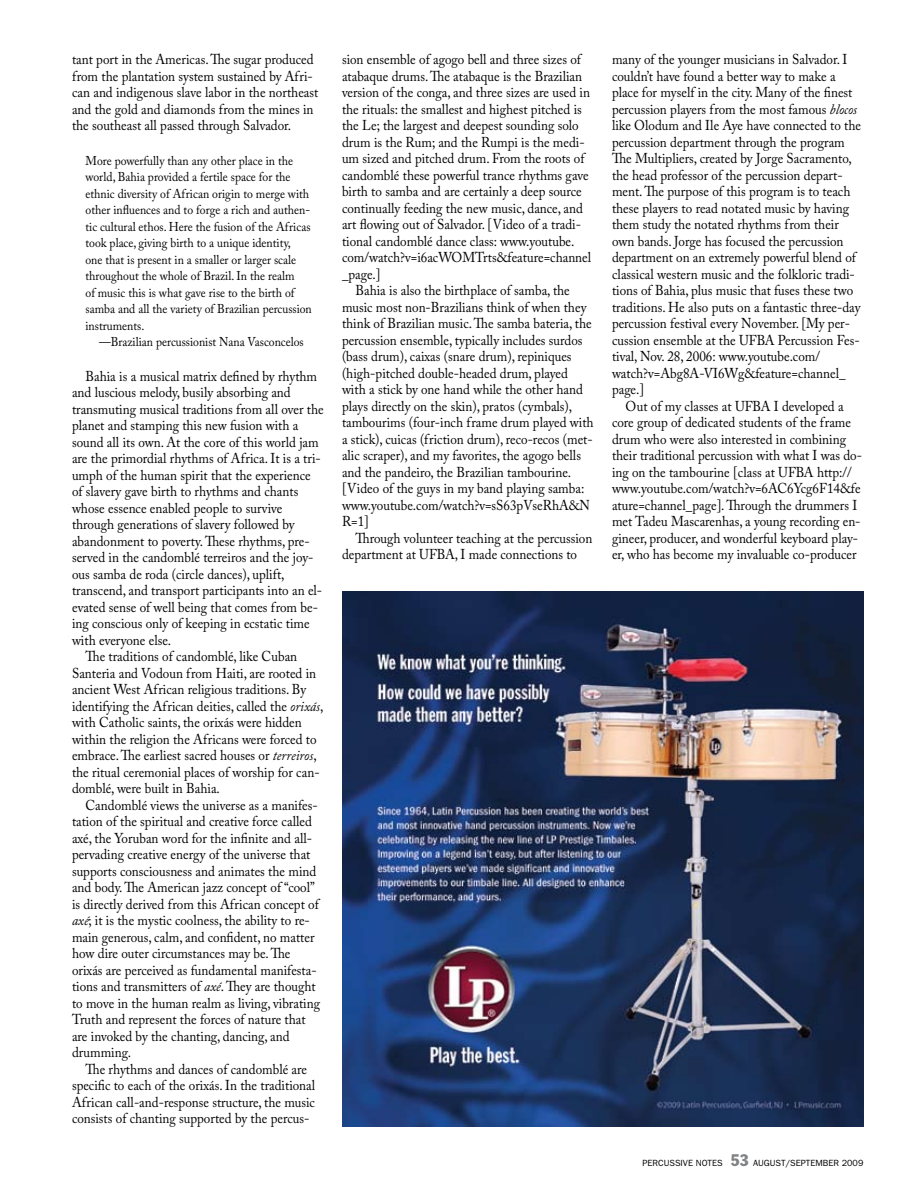
<style>
.page{position:relative;width:918px;height:1188px;background:#fff}
.page>*{position:absolute;margin:0;border:0;box-sizing:border-box;transform-origin:0 0}
.t1{font:14.25px/16.5px "Adobe Caslon Pro";color:#000;scale:.92 1}
.t2{font:12.75px/16.5px "Adobe Caslon Pro";color:#000;scale:.92 1}
.t3{font:9px "Franklin Gothic";color:#000}
.s1{font-style:italic}
.s2{font-stretch:condensed;font-size:16.5px;color:#808284}
</style>
<div class="page">
<img style="left:342px;top:592px;width:522px;height:535px">
<p class="t1" style="left:72px;top:51px;width:269px">tant port in the Americas. The sugar produced from the plantation system sustained by Afri&shy;can and indigenous slave labor in the northeast and the gold and diamonds from the mines in the southeast all passed through Salvador.</p>
<p class="t2" style="left:86px;top:152px;width:248px">More powerfully than any other place in the world, Bahia provided a fertile space for the ethnic diversity of African origin to merge with other influences and to forge a rich and authen&shy;tic cultural ethos. Here the fusion of the Africas took place, giving birth to a unique identity,<br>one that is present in a smaller or larger scale throughout the whole of Brazil. In the realm<br>of music this is what gave rise to the birth of samba and all the variety of Brazilian percussion instruments.</p>
<p class="t2" style="left:99px;top:334px;width:224px">—Brazilian percussionist Nana Vasconcelos</p>
<p class="t1" style="left:86px;top:368px;width:253px">Bahia is a musical matrix defined by rhythm</p>
<p class="t1" style="left:72px;top:384px;width:239px">and luscious melody, busily absorbing and</p>
<p class="t1" style="left:72px;top:401px;width:275px">transmuting musical traditions from all over the</p>
<p class="t1" style="left:72px;top:417px;width:248px">planet and stamping this new fusion with a</p>
<p class="t1" style="left:72px;top:434px;width:270px">sound all its own. At the core of this world jam</p>
<p class="t1" style="left:72px;top:450px;width:272px">are the primordial rhythms of Africa. It is a tri-</p>
<p class="t1" style="left:72px;top:467px;width:261px">umph of the human spirit that the experience</p>
<p class="t1" style="left:72px;top:483px;width:248px">of slavery gave birth to rhythms and chants</p>
<p class="t1" style="left:72px;top:500px;width:230px">whose essence enabled people to survive</p>
<p class="t1" style="left:72px;top:516px;width:243px">through generations of slavery followed by</p>
<p class="t1" style="left:72px;top:533px;width:260px">abandonment to poverty. These rhythms, pre-</p>
<p class="t1" style="left:72px;top:549px;width:264px">served in the candomblé terreiros and the joy-</p>
<p class="t1" style="left:72px;top:566px;width:233px">ous samba de roda (circle dances), uplift,</p>
<p class="t1" style="left:72px;top:582px;width:274px">transcend, and transport participants into an el-</p>
<p class="t1" style="left:72px;top:599px;width:269px">evated sense of well being that comes from be-</p>
<p class="t1" style="left:72px;top:615px;width:260px">ing conscious only of keeping in ecstatic time</p>
<p class="t1" style="left:72px;top:632px;width:109px">with everyone else.</p>
<p class="t1" style="left:86px;top:648px;width:232px">The traditions of candomblé, like Cuban</p>
<p class="t1" style="left:72px;top:665px;width:267px">Santeria and Vodoun from Haiti, are rooted in</p>
<p class="t1" style="left:72px;top:681px;width:256px">ancient West African religious traditions. By</p>
<p class="t1" style="left:72px;top:698px;width:275px">identifying the African deities, called the <span class="s1">orixás</span>,</p>
<p class="t1" style="left:72px;top:714px;width:251px">with Catholic saints, the orixás were hidden</p>
<p class="t1" style="left:72px;top:731px;width:267px">within the religion the Africans were forced to</p>
<p class="t1" style="left:72px;top:747px;width:267px">embrace. The earliest sacred houses or <span class="s1">terreiros</span>,</p>
<p class="t1" style="left:72px;top:764px;width:271px">the ritual ceremonial places of worship for can-</p>
<p class="t1" style="left:72px;top:780px;width:162px">domblé, were built in Bahia.</p>
<p class="t1" style="left:86px;top:797px;width:254px">Candomblé views the universe as a manifes-</p>
<p class="t1" style="left:72px;top:813px;width:262px">tation of the spiritual and creative force called</p>
<p class="t1" style="left:72px;top:830px;width:262px">axé, the Yoruban word for the infinite and all-</p>
<p class="t1" style="left:72px;top:846px;width:261px">pervading creative energy of the universe that</p>
<p class="t1" style="left:72px;top:863px;width:267px">supports consciousness and animates the mind</p>
<p class="t1" style="left:72px;top:879px;width:266px">and body. The American jazz concept of “cool”</p>
<p class="t1" style="left:72px;top:896px;width:270px">is directly derived from this African concept of</p>
<p class="t1" style="left:72px;top:912px;width:260px"><span class="s1">axé</span>; it is the mystic coolness, the ability to re-</p>
<p class="t1" style="left:72px;top:929px;width:265px">main generous, calm, and confident, no matter</p>
<p class="t1" style="left:72px;top:945px;width:239px">how dire outer circumstances may be. The</p>
<p class="t1" style="left:72px;top:962px;width:267px">orixás are perceived as fundamental manifesta-</p>
<p class="t1" style="left:72px;top:978px;width:266px">tions and transmitters of <span class="s1">axé</span>. They are thought</p>
<p class="t1" style="left:72px;top:995px;width:271px">to move in the human realm as living, vibrating</p>
<p class="t1" style="left:72px;top:1011px;width:255px">Truth and represent the forces of nature that</p>
<p class="t1" style="left:72px;top:1028px;width:238px">are invoked by the chanting, dancing, and</p>
<p class="t1" style="left:72px;top:1044px;width:66px">drumming.</p>
<p class="t1" style="left:86px;top:1061px;width:242px">The rhythms and dances of candomblé are</p>
<p class="t1" style="left:72px;top:1077px;width:266px">specific to each of the orixás. In the traditional</p>
<p class="t1" style="left:72px;top:1094px;width:266px">African call-and-response structure, the music</p>
<p class="t1" style="left:72px;top:1110px;width:260px">consists of chanting supported by the percus-</p>
<p class="t1" style="left:342px;top:51px;width:261px">sion ensemble of agogo bell and three sizes of</p>
<p class="t1" style="left:342px;top:68px;width:263px">atabaque drums. The atabaque is the Brazilian</p>
<p class="t1" style="left:342px;top:84px;width:271px">version of the conga, and three sizes are used in</p>
<p class="t1" style="left:342px;top:101px;width:262px">the rituals: the smallest and highest pitched is</p>
<p class="t1" style="left:342px;top:117px;width:259px">the Le; the largest and deepest sounding solo</p>
<p class="t1" style="left:342px;top:134px;width:265px">drum is the Rum; and the Rumpi is the medi-</p>
<p class="t1" style="left:342px;top:150px;width:265px">um sized and pitched drum. From the roots of</p>
<p class="t1" style="left:342px;top:167px;width:270px">candomblé these powerful trance rhythms gave</p>
<p class="t1" style="left:342px;top:183px;width:262px">birth to samba and are certainly a deep source</p>
<p class="t1" style="left:342px;top:200px;width:263px">continually feeding the new music, dance, and</p>
<p class="t1" style="left:342px;top:216px;width:261px">art flowing out of Salvador. [Video of a tradi-</p>
<p class="t1" style="left:342px;top:233px;width:254px">tional candomblé dance class: www.youtube.</p>
<p class="t1" style="left:342px;top:249px;width:272px">com/watch?v=i6acWOMTrts&amp;feature=channel</p>
<p class="t1" style="left:342px;top:266px;width:43px">_page.]</p>
<p class="t1" style="left:356px;top:282px;width:234px">Bahia is also the birthplace of samba, the</p>
<p class="t1" style="left:342px;top:299px;width:267px">music most non-Brazilians think of when they</p>
<p class="t1" style="left:342px;top:315px;width:273px">think of Brazilian music. The samba bateria, the</p>
<p class="t1" style="left:342px;top:332px;width:263px">percussion ensemble, typically includes surdos</p>
<p class="t1" style="left:342px;top:348px;width:251px">(bass drum), caixas (snare drum), repiniques</p>
<p class="t1" style="left:342px;top:365px;width:247px">(high-pitched double-headed drum, played</p>
<p class="t1" style="left:342px;top:381px;width:263px">with a stick by one hand while the other hand</p>
<p class="t1" style="left:342px;top:398px;width:252px">plays directly on the skin), pratos (cymbals),</p>
<p class="t1" style="left:342px;top:414px;width:275px">tambourims (four-inch frame drum played with</p>
<p class="t1" style="left:342px;top:431px;width:274px">a stick), cuicas (friction drum), reco-recos (met-</p>
<p class="t1" style="left:342px;top:447px;width:261px">alic scraper), and my favorites, the agogo bells</p>
<p class="t1" style="left:342px;top:464px;width:251px">and the pandeiro, the Brazilian tambourine.</p>
<p class="t1" style="left:342px;top:480px;width:265px">[Video of the guys in my band playing samba:</p>
<p class="t1" style="left:342px;top:497px;width:271px">www.youtube.com/watch?v=sS63pVseRhA&amp;N</p>
<p class="t1" style="left:342px;top:513px;width:31px">R=1]</p>
<p class="t1" style="left:356px;top:530px;width:259px">Through volunteer teaching at the percussion</p>
<p class="t1" style="left:342px;top:546px;width:257px">department at UFBA, I made connections to</p>
<p class="t1" style="left:612px;top:51px;width:272px">many of the younger musicians in Salvador. I couldn’t have found a better way to make a place for myself in the city. Many of the finest percussion players from the most famous <span class="s1">blocos </span>like Olodum and Ile Aye have connected to the percussion department through the program The Multipliers, created by Jorge Sacramento, the head professor of the percussion depart&shy;ment. The purpose of this program is to teach these players to read notated music by having them study the notated rhythms from their own bands. Jorge has focused the percussion department on an extremely powerful blend of classical western music and the folkloric tradi&shy;tions of Bahia, plus music that fuses these two traditions. He also puts on a fantastic three-day percussion festival every November. [My per&shy;cussion ensemble at the UFBA Percussion Fes&shy;tival, Nov. 28, 2006: www.youtube.com/ watch?v=Abg8A-VI6Wg&amp;feature=channel_ page.]</p>
<p class="t1" style="left:612px;top:398px;width:273px;text-indent:14px">Out of my classes at UFBA I developed a core group of dedicated students of the frame drum who were also interested in combining their traditional percussion with what I was do&shy;ing on the tambourine [class at UFBA http:// www.youtube.com/watch?v=6AC6Ycg6F14&amp;fe ature=channel_page]. Through the drummers I met Tadeu Mascarenhas, a young recording en&shy;gineer, producer, and wonderful keyboard play&shy;er, who has become my invaluable co-producer</p>
<p class="t3" style="left:642px;top:1157px;width:154px">PERCUSSIVE NOTES <span class="s2">53</span> AU GUST/SEPTE</p>
<p class="t3" style="left:816px;top:1157px;width:49px">MBER 2009</p>
</div>
